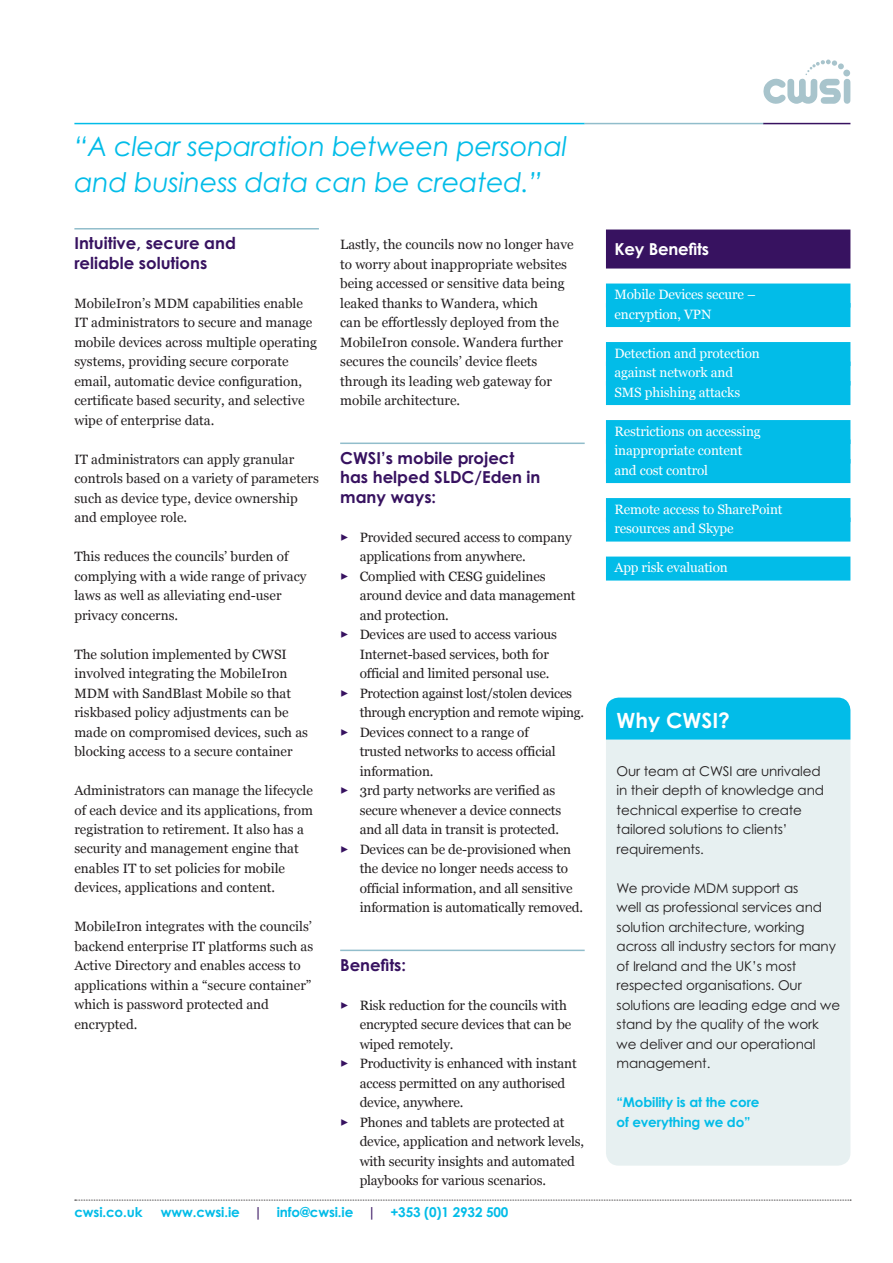
<style>
.page{position:relative;width:893px;height:1263px;background:#fff}
.page>*{position:absolute;margin:0;border:0;box-sizing:border-box;transform-origin:0 0}
.t1{font:italic 27px/36px "Century Gothic";letter-spacing:-.01em;color:#02bce8}
.t2{font:700 21px "Century Gothic";color:#fff}
.t3{font:700 16.5px/19.5px "Century Gothic";color:#371260}
.t4{font:700 16.5px "Century Gothic";letter-spacing:-.01em;color:#fff}
.t5{font:13.5px/19.5px "Georgia";color:#231f20}
.t6{font:13.5px/19.5px "Century Gothic";letter-spacing:-.01em;color:#231f20}
.t7{font:13.5px/19.5px "Georgia";letter-spacing:-.01em;color:#fff}
.t8{font:700 13.5px/19.5px "Century Gothic";letter-spacing:-.01em;color:#02bce8}
.t9{font:13.5px "Georgia";letter-spacing:-.02em;color:#231f20}
.s1{font-family:"FF Dingbests";color:#371260}
.s2{color:#371260}
</style>
<div class="page">
<svg style="left:763px;top:60px;width:87px;height:44px"></svg>
<hr style="left:74px;top:123px;width:511px;height:1px;background:#02bce8">
<hr style="left:585px;top:123px;width:179px;height:1px;background:#91bdcb">
<hr style="left:763px;top:123px;width:87px;height:1px;background:#371260">
<div style="left:606px;top:740px;width:244px;height:426px;background:#e7f0f1"></div>
<div style="left:606px;top:698px;width:244px;height:42px;background:#02bce8"></div>
<hr style="left:74px;top:228px;width:245px;height:2px;background:#91bdcb">
<hr style="left:340px;top:443px;width:245px;height:1px;background:#91bdcb">
<hr style="left:340px;top:950px;width:245px;height:1px;background:#91bdcb">
<svg style="left:75px;top:1200px;width:776px;height:1px"></svg>
<div style="left:606px;top:230px;width:244px;height:39px;background:#371260"></div>
<div style="left:606px;top:284px;width:244px;height:24px;background:#02bce8"></div>
<div style="left:606px;top:303px;width:244px;height:24px;background:#02bce8"></div>
<div style="left:606px;top:342px;width:244px;height:24px;background:#02bce8"></div>
<div style="left:606px;top:362px;width:244px;height:24px;background:#02bce8"></div>
<div style="left:606px;top:381px;width:244px;height:24px;background:#02bce8"></div>
<div style="left:606px;top:420px;width:244px;height:24px;background:#02bce8"></div>
<div style="left:606px;top:440px;width:244px;height:24px;background:#02bce8"></div>
<div style="left:606px;top:459px;width:244px;height:24px;background:#02bce8"></div>
<div style="left:606px;top:498px;width:244px;height:24px;background:#02bce8"></div>
<div style="left:606px;top:518px;width:244px;height:24px;background:#02bce8"></div>
<div style="left:606px;top:557px;width:244px;height:24px;background:#02bce8"></div>
<h1 class="t1" style="left:74px;top:128px;width:494px">“A clear separation between personal and business data can be created.”</h1>
<p class="t3" style="left:74px;top:233px;width:163px">Intuitive, secure and reliable solutions</p>
<p class="t5" style="left:74px;top:293px;width:244px">MobileIron’s MDM capabilities enable IT administrators to secure and manage mobile devices across multiple operating systems, providing secure corporate email, automatic device configuration, certificate based security, and selective wipe of enterprise data.</p>
<p class="t5" style="left:74px;top:449px;width:246px">IT administrators can apply granular controls based on a variety of parameters such as device type, device ownership and employee role.</p>
<p class="t5" style="left:74px;top:546px;width:234px">This reduces the councils’ burden of complying with a wide range of privacy laws as well as alleviating end-user privacy concerns.</p>
<p class="t5" style="left:74px;top:643px;width:235px">The solution implemented by CWSI involved integrating the MobileIron MDM with SandBlast Mobile so that riskbased policy adjustments can be made on compromised devices, such as blocking access to a secure container</p>
<p class="t5" style="left:74px;top:780px;width:240px">Administrators can manage the lifecycle of each device and its applications, from registration to retirement. It also has a security and management engine that enables IT to set policies for mobile devices, applications and content.</p>
<p class="t5" style="left:74px;top:916px;width:240px">MobileIron integrates with the councils’ backend enterprise IT platforms such as Active Directory and enables access to applications within a “secure container” which is password protected and encrypted.</p>
<p class="t5" style="left:340px;top:234px;width:235px">Lastly, the councils now no longer have to worry about inappropriate websites being accessed or sensitive data being leaked thanks to Wandera, which<br>can be effortlessly deployed from the MobileIron console. Wandera further secures the councils’ device fleets through its leading web gateway for mobile architecture.</p>
<p class="t3" style="left:340px;top:447px;width:202px">CWSI’s mobile project has helped SLDC/Eden in many ways:</p>
<p class="t5" style="left:340px;top:527px;width:233px"><span class="s1">&gt;</span> Provided secured access to company</p>
<p class="t5" style="left:360px;top:546px;width:168px">applications from anywhere.</p>
<p class="t5" style="left:340px;top:566px;width:207px"><span class="s1">&gt;</span> Complied with CESG guidelines</p>
<p class="t5" style="left:360px;top:585px;width:217px">around device and data management</p>
<p class="t5" style="left:360px;top:605px;width:91px">and protection.</p>
<p class="t5" style="left:340px;top:624px;width:218px"><span class="s1">&gt;</span> Devices are used to access various</p>
<p class="t5" style="left:360px;top:643px;width:191px">Internet-based services, both for</p>
<p class="t5" style="left:360px;top:663px;width:191px">official and limited personal use.</p>
<p class="t9" style="left:340px;top:683px;width:233px"><span class="s1">&gt;</span> Protection against lost/stolen devices</p>
<p class="t9" style="left:360px;top:702px;width:226px">through encryption and remote wiping.</p>
<p class="t5" style="left:340px;top:721px;width:190px"><span class="s1">&gt;</span> Devices connect to a range of</p>
<p class="t5" style="left:360px;top:741px;width:198px">trusted networks to access official</p>
<p class="t5" style="left:360px;top:760px;width:75px">information.</p>
<p class="t5" style="left:340px;top:780px;width:217px"><span class="s1">&gt;</span> 3rd party networks are verified as</p>
<p class="t5" style="left:360px;top:799px;width:203px">secure whenever a device connects</p>
<p class="t5" style="left:360px;top:819px;width:201px">and all data in transit is protected.</p>
<p class="t5" style="left:340px;top:838px;width:232px"><span class="s1">&gt;</span> Devices can be de-provisioned when</p>
<p class="t5" style="left:360px;top:858px;width:210px">the device no longer needs access to</p>
<p class="t5" style="left:360px;top:877px;width:214px">official information, and all sensitive</p>
<p class="t5" style="left:360px;top:897px;width:225px">information is automatically removed.</p>
<p class="t3" style="left:340px;top:954px;width:68px">Benefits:</p>
<p class="t5" style="left:340px;top:995px;width:228px"><span class="s1">&gt;</span> Risk reduction for the councils with</p>
<p class="t5" style="left:360px;top:1014px;width:213px">encrypted secure devices that can be</p>
<p class="t5" style="left:360px;top:1034px;width:95px">wiped remotely.</p>
<p class="t5" style="left:340px;top:1053px;width:238px"><span class="s1">&gt;</span> Productivity is enhanced with instant</p>
<p class="t5" style="left:360px;top:1073px;width:207px">access permitted on any authorised</p>
<p class="t5" style="left:360px;top:1092px;width:105px">device, anywhere.</p>
<p class="t5" style="left:340px;top:1111px;width:226px"><span class="s1">&gt;</span> Phones and tablets are protected at</p>
<p class="t5" style="left:360px;top:1131px;width:226px">device, application and network levels,</p>
<p class="t5" style="left:360px;top:1150px;width:217px">with security insights and automated</p>
<p class="t5" style="left:360px;top:1170px;width:188px">playbooks for various scenarios.</p>
<p class="t8" style="left:74px;top:1202px;width:70px">cwsi.co.uk</p>
<p class="t8" style="left:161px;top:1202px;width:349px">www.cwsi.ie <span class="s2">|</span> info@cwsi.ie <span class="s2">|</span> +353 (0)1 2932 500</p>
<p class="t4" style="left:614px;top:239px;width:96px">Key Benefits</p>
<p class="t7" style="left:614px;top:284px;width:143px">Mobile Devices secure – encryption, VPN</p>
<p class="t7" style="left:614px;top:343px;width:147px">Detection and protection against network and<br>SMS phishing attacks</p>
<p class="t7" style="left:614px;top:421px;width:148px">Restrictions on accessing inappropriate content and cost control</p>
<p class="t7" style="left:614px;top:499px;width:170px">Remote access to SharePoint resources and Skype</p>
<p class="t7" style="left:614px;top:557px;width:115px">App risk evaluation</p>
<h2 class="t2" style="left:617px;top:707px;width:115px">Why CWSI?</h2>
<p class="t6" style="left:617px;top:761px;width:209px">Our team at CWSI are unrivaled in their depth of knowledge and technical expertise to create tailored solutions to clients’ requirements.</p>
<p class="t6" style="left:617px;top:878px;width:225px">We provide MDM support as<br>well as professional services and solution architecture, working across all industry sectors for many of Ireland and the UK’s most respected organisations. Our solutions are leading edge and we stand by the quality of the work we deliver and our operational management.</p>
<p class="t8" style="left:617px;top:1092px;width:144px">“Mobility is at the core of everything we do”</p>
</div>
